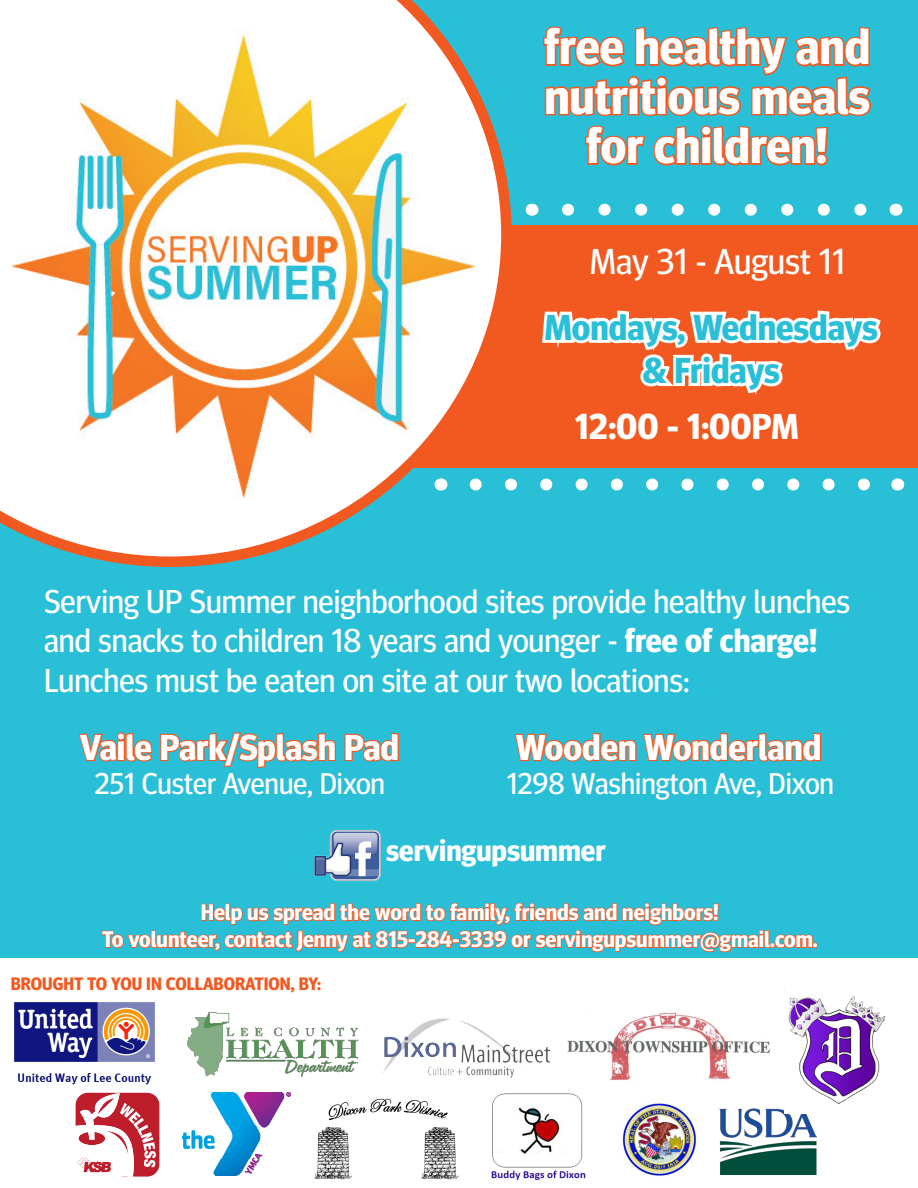
<style>
.page{position:relative;width:918px;height:1188px;background:#fff}
.page>*{position:absolute;margin:0;border:0;box-sizing:border-box;transform-origin:0 0}
.t1{font:700 49.5px/49.5px "Meta Headline OT";color:#fff;text-align:center}
.t2{font:700 36px "Meta Headline OT";color:#fff}
.t3{font:700 36px "Meta Headline OT";color:#29bfd7}
.t4{font:36px "Meta Headline OT";color:#fff}
.t5{font:33px/39.6px "Meta Headline OT";color:#fff}
.t6{font:30px "Meta Headline OT";color:#fff}
.t7{font:700 30px "Meta Headline OT";color:#fff}
.t8{font:700 22.5px "Meta Headline OT";color:#fff}
.t9{font:700 18px "Meta Headline OT";color:#f25921}
.s1{font-weight:700}
</style>
<div class="page">
<div style="left:377px;top:194px;width:541px;height:326px;background:#f25921"></div>
<div style="left:0;top:0;width:918px;height:225px;background:#29bfd7"></div>
<div style="left:0;top:468px;width:918px;height:490px;background:#29bfd7"></div>
<svg style="left:0;top:0;width:512px;height:567px"></svg>
<img style="left:187px;top:1012px;width:171px;height:65px">
<img style="left:720px;top:1109px;width:96px;height:66px">
<img style="left:14px;top:1002px;width:141px;height:83px">
<img style="left:622px;top:1103px;width:74px;height:73px">
<svg style="left:76px;top:1093px;width:83px;height:84px"></svg>
<img style="left:383px;top:1018px;width:168px;height:60px">
<img style="left:182px;top:1093px;width:109px;height:83px">
<img style="left:567px;top:1012px;width:203px;height:69px">
<img style="left:491px;top:1093px;width:95px;height:88px">
<svg style="left:542px;top:310px;width:339px;height:85px"></svg>
<svg style="left:78px;top:732px;width:258px;height:36px"></svg>
<svg style="left:344px;top:732px;width:55px;height:30px"></svg>
<svg style="left:515px;top:732px;width:307px;height:30px"></svg>
<svg style="left:543px;top:26px;width:328px;height:140px"></svg>
<svg style="left:101px;top:902px;width:717px;height:51px"></svg>
<svg style="left:476px;top:478px;width:394px;height:12px"></svg>
<svg style="left:441px;top:478px;width:1px;height:12px"></svg>
<svg style="left:897px;top:478px;width:1px;height:12px"></svg>
<svg style="left:568px;top:204px;width:299px;height:12px"></svg>
<svg style="left:532px;top:204px;width:1px;height:12px"></svg>
<svg style="left:896px;top:204px;width:1px;height:12px"></svg>
<img style="left:314px;top:1098px;width:145px;height:82px">
<img style="left:785px;top:996px;width:101px;height:117px">
<img style="left:314px;top:829px;width:67px;height:52px">
<p class="t1" style="left:544px;top:24px;width:328px">free healthy and nutritious meals for children!</p>
<p class="t4" style="left:590px;top:240px;width:257px">May 31 - August 11</p>
<p class="t3" style="left:545px;top:306px;width:335px">Mondays, Wednesdays</p>
<p class="t3" style="left:643px;top:349px;width:139px">&amp; Fridays</p>
<p class="t2" style="left:575px;top:405px;width:225px">12:00 - 1:00PM</p>
<p class="t5" style="left:44px;top:582px;width:808px">Serving UP Summer neighborhood sites provide healthy lunches and snacks to children 18 years and younger - <span class="s1">free of charge!<br></span>Lunches must be eaten on site at our two locations:</p>
<p class="t2" style="left:80px;top:726px;width:320px">Vaile Park/Splash Pad</p>
<p class="t2" style="left:516px;top:726px;width:307px">Wooden Wonderland</p>
<p class="t6" style="left:95px;top:766px;width:292px">251 Custer Avenue, Dixon</p>
<p class="t6" style="left:507px;top:766px;width:329px">1298 Washington Ave, Dixon</p>
<p class="t7" style="left:386px;top:833px;width:221px">servingupsummer</p>
<p class="t8" style="left:201px;top:899px;width:519px">Help us spread the word to family, friends and neighbors!</p>
<p class="t8" style="left:102px;top:926px;width:717px">To volunteer, contact Jenny at 815-284-3339 or servingupsummer@gmail.com.</p>
<p class="t9" style="left:11px;top:973px;width:312px">BROUGHT TO YOU IN COLLABORATION, BY:</p>
</div>
